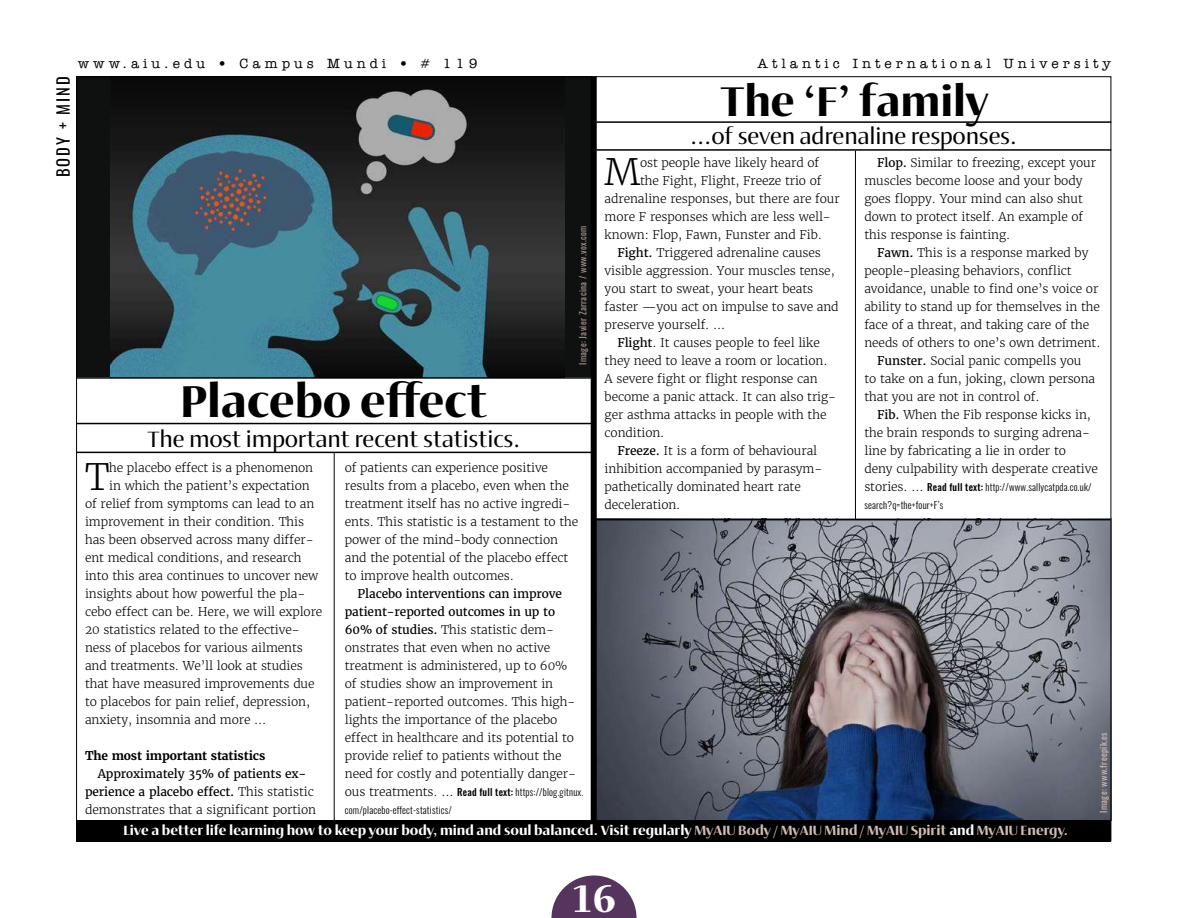
<style>
.page{position:relative;width:1188px;height:918px;background:#fff}
.page>*{position:absolute;margin:0;border:0;box-sizing:border-box;transform-origin:0 0}
.t1{font:800 45px "Ador Hairline";color:#000}
.t2{font:800 42px "Ador Hairline";color:#000}
.t3{font:800 39px "Ador Hairline";color:#fff}
.t4{font:300 36.15px "Merriweather";color:#000}
.t5{font:500 22.5px "Ador Hairline";letter-spacing:-.01em;color:#000}
.t6{font:16.5px "Oswald";letter-spacing:.12em;color:#000}
.t7{font:800 13.5px "Ador Hairline";color:#fff}
.t8{font:500 13.5px "American Typewriter ITC Pro";letter-spacing:.3em;color:#000}
.t9{font:300 12px/18px "Merriweather";letter-spacing:-.01em;color:#000}
.t10{font:12px/18px "Merriweather";letter-spacing:-.01em;color:#000;text-align:center}
.t11{font:700 12px "Merriweather";letter-spacing:-.01em;color:#000}
.t12{font:300 9.75px/18px "Oswald";letter-spacing:.02em;color:#000}
.t13{font:9px "Oswald";letter-spacing:.04em;color:#a7938c}
.t14{font:9px "Oswald";letter-spacing:.04em;color:#cfbcb5}
.s1{font-weight:300}
.s2{font-weight:400}
.s3{font-family:"Merriweather";font-size:12px}
.s4{font-weight:500}
.s5{color:#cfbcb5}
</style>
<div class="page">
<div style="left:76px;top:76px;width:516px;height:301px;background:#0f1010"></div>
<img style="left:111px;top:88px;width:453px;height:289px">
<img style="left:597px;top:520px;width:512px;height:300px">
<hr style="left:855px;top:151px;width:1px;height:368px;background:#000">
<hr style="left:596px;top:121px;width:515px;height:2px;background:#000">
<hr style="left:596px;top:149px;width:515px;height:2px;background:#000">
<hr style="left:595px;top:519px;width:516px;height:1px;background:#000">
<svg style="left:551px;top:875px;width:86px;height:43px"></svg>
<div style="left:76px;top:820px;width:1035px;height:22px;background:#000"></div>
<div style="left:591px;top:76px;width:6px;height:744px;background:#000"></div>
<hr style="left:334px;top:452px;width:1px;height:368px;background:#000">
<hr style="left:77px;top:452px;width:517px;height:1px;background:#000">
<hr style="left:76px;top:423px;width:517px;height:1px;background:#000">
<hr style="left:76px;top:377px;width:517px;height:2px;background:#000">
<h3 class="t6" style="left:48px;top:177px;width:102px;rotate:-90deg">BODY + MIND</h3>
<p class="t8" style="left:78px;top:55px;width:401px">www.aiu.edu • Campus Mundi • # 119</p>
<p class="t8" style="left:758px;top:55px;width:355px">Atlantic International University</p>
<h1 class="t1" style="left:181px;top:367px;width:309px">Placebo effect</h1>
<h3 class="t5" style="left:148px;top:422px;width:375px">The most important recent statistics.</h3>
<p class="t13" style="left:575px;top:365px;width:141px;rotate:-90deg">Image: Javier Zarracina / www.vox.com</p>
<h3 class="t4" style="left:85px;top:454px;width:26px">T</h3>
<p class="t9" style="left:109px;top:458px;width:206px">he placebo effect is a phenomenon</p>
<p class="t9" style="left:109px;top:476px;width:202px">in which the patient’s expectation</p>
<p class="t9" style="left:85px;top:494px;width:231px">of relief from symptoms can lead to an</p>
<p class="t9" style="left:85px;top:512px;width:221px">improvement in their condition. This</p>
<p class="t9" style="left:85px;top:530px;width:230px">has been observed across many differ-</p>
<p class="t9" style="left:85px;top:548px;width:218px">ent medical conditions, and research</p>
<p class="t9" style="left:85px;top:566px;width:235px">into this area continues to uncover new</p>
<p class="t9" style="left:85px;top:584px;width:222px">insights about how powerful the pla-</p>
<p class="t9" style="left:85px;top:602px;width:239px">cebo effect can be. Here, we will explore</p>
<p class="t9" style="left:85px;top:620px;width:216px">20 statistics related to the effective-</p>
<p class="t9" style="left:85px;top:638px;width:219px">ness of placebos for various ailments</p>
<p class="t9" style="left:85px;top:656px;width:219px">and treatments. We’ll look at studies</p>
<p class="t9" style="left:85px;top:674px;width:231px">that have measured improvements due</p>
<p class="t9" style="left:85px;top:692px;width:226px">to placebos for pain relief, depression,</p>
<p class="t9" style="left:85px;top:710px;width:183px">anxiety, insomnia and more ...</p>
<p class="t11" style="left:85px;top:748px;width:182px">The most important statistics</p>
<p class="t10" style="left:85px;top:764px;width:233px">Approximately 35% of patients ex&shy;perience a placebo effect. <span class="s1">This statistic demonstrates that a significant portion</span></p>
<p class="t9" style="left:345px;top:458px;width:235px">of patients can experience positive results from a placebo, even when the treatment itself has no active ingredi&shy;ents. This statistic is a testament to the power of the mind-body connection and the potential of the placebo effect to improve health outcomes.</p>
<p class="t9" style="left:345px;top:584px;width:233px;text-indent:13px"><span class="s2">Placebo interventions can improve patient-reported outcomes in up to 60% of studies.</span> This statistic dem&shy;onstrates that even when no active treatment is administered, up to 60% of studies show an improvement in patient-reported outcomes. This high&shy;lights the importance of the placebo effect in healthcare and its potential to provide relief to patients without the need for costly and potentially danger-</p>
<p class="t12" style="left:345px;top:782px;width:240px"><span class="s3">ous treatments. ...</span> <span class="s4">Read full text:</span> https://blog.gitnux. com/placebo-effect-statistics/</p>
<h2 class="t2" style="left:720px;top:69px;width:270px">The ‘F’ family</h2>
<h3 class="t5" style="left:691px;top:120px;width:328px">...of seven adrenaline responses.</h3>
<h3 class="t4" style="left:605px;top:149px;width:37px">M</h3>
<p class="t9" style="left:640px;top:154px;width:181px">ost people have likely heard of</p>
<p class="t9" style="left:640px;top:172px;width:183px">the Fight, Flight, Freeze trio of</p>
<p class="t9" style="left:605px;top:190px;width:237px">adrenaline responses, but there are four</p>
<p class="t9" style="left:605px;top:208px;width:228px">more F responses which are less well-</p>
<p class="t9" style="left:605px;top:226px;width:219px">known: Flop, Fawn, Funster and Fib.</p>
<p class="t9" style="left:617px;top:244px;width:205px"><span class="s2">Fight.</span> Triggered adrenaline causes</p>
<p class="t9" style="left:605px;top:262px;width:232px">visible aggression. Your muscles tense,</p>
<p class="t9" style="left:605px;top:280px;width:210px">you start to sweat, your heart beats</p>
<p class="t9" style="left:605px;top:298px;width:236px">faster —you act on impulse to save and</p>
<p class="t9" style="left:605px;top:316px;width:122px">preserve yourself. ...</p>
<p class="t9" style="left:617px;top:334px;width:204px"><span class="s2">Flight</span>. It causes people to feel like</p>
<p class="t9" style="left:605px;top:352px;width:224px">they need to leave a room or location.</p>
<p class="t9" style="left:605px;top:370px;width:215px">A severe fight or flight response can</p>
<p class="t9" style="left:605px;top:388px;width:233px">become a panic attack. It can also trig-</p>
<p class="t9" style="left:605px;top:406px;width:223px">ger asthma attacks in people with the</p>
<p class="t9" style="left:605px;top:424px;width:61px">condition.</p>
<p class="t9" style="left:617px;top:442px;width:201px"><span class="s2">Freeze.</span> It is a form of behavioural</p>
<p class="t9" style="left:605px;top:460px;width:219px">inhibition accompanied by parasym-</p>
<p class="t9" style="left:605px;top:478px;width:198px">pathetically dominated heart rate</p>
<p class="t9" style="left:605px;top:496px;width:77px">deceleration.</p>
<p class="t9" style="left:864px;top:154px;width:233px;text-indent:13px"><span class="s2">Flop.</span> Similar to freezing, except your muscles become loose and your body goes floppy. Your mind can also shut down to protect itself. An example of this response is fainting.</p>
<p class="t9" style="left:877px;top:244px;width:213px"><span class="s2">Fawn.</span> This is a response marked by</p>
<p class="t9" style="left:864px;top:262px;width:209px">people-pleasing behaviors, conflict</p>
<p class="t9" style="left:864px;top:280px;width:235px">avoidance, unable to find one’s voice or</p>
<p class="t9" style="left:864px;top:298px;width:237px">ability to stand up for themselves in the</p>
<p class="t9" style="left:864px;top:316px;width:227px">face of a threat, and taking care of the</p>
<p class="t9" style="left:864px;top:334px;width:238px">needs of others to one’s own detriment.</p>
<p class="t9" style="left:877px;top:352px;width:206px"><span class="s2">Funster.</span> Social panic compells you</p>
<p class="t9" style="left:864px;top:370px;width:232px">to take on a fun, joking, clown persona</p>
<p class="t9" style="left:864px;top:388px;width:177px">that you are not in control of.</p>
<p class="t9" style="left:877px;top:406px;width:215px"><span class="s2">Fib.</span> When the Fib response kicks in,</p>
<p class="t9" style="left:864px;top:424px;width:227px">the brain responds to surging adrena-</p>
<p class="t9" style="left:864px;top:442px;width:203px">line by fabricating a lie in order to</p>
<p class="t9" style="left:864px;top:460px;width:235px">deny culpability with desperate creative</p>
<p class="t12" style="left:864px;top:477px;width:229px"><span class="s3">stories. ...</span> <span class="s4">Read full text:</span> http://www.sallycatpda.co.uk/ search?q=the+four+F’s</p>
<p class="t14" style="left:1095px;top:813px;width:82px;rotate:-90deg">Image: www.freepik.es</p>
<p class="t7" style="left:123px;top:820px;width:946px">Live a better life learning how to keep your body, mind and soul balanced. Visit regularly <span class="s5">MyAIU Body / MyAIU Mind / MyAIU Spirit</span> and <span class="s5">MyAIU Energy.</span></p>
<h3 class="t3" style="left:570px;top:869px;width:48px">16</h3>
</div>
